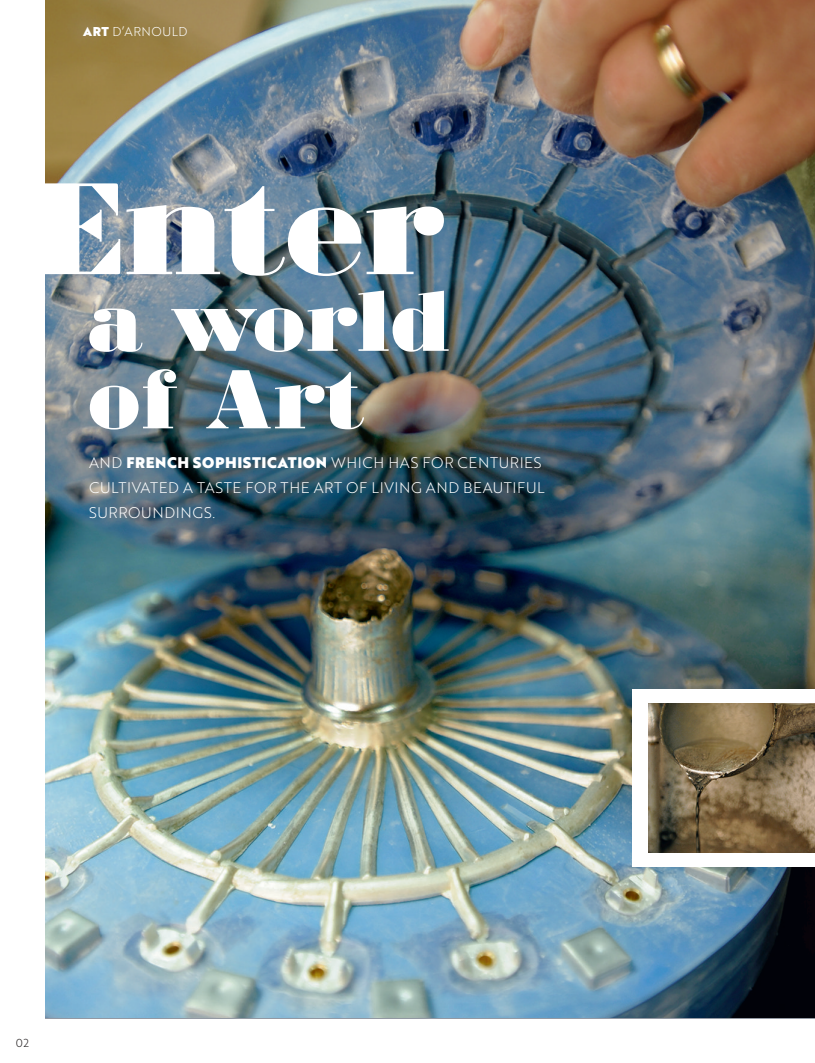
<style>
.page{position:relative;width:815px;height:1063px;background:#fff}
.page>*{position:absolute;margin:0;border:0;box-sizing:border-box;transform-origin:0 0}
.t1{font:135px "Bodoni Ultra FLF";color:#fff}
.t2{font:86.5px/77.5px "Bodoni Ultra FLF";color:#fff}
.t3{font:15px/25px "Brother 1816 Light";letter-spacing:.04em;color:#fff}
.t4{font:12.5px "Brother 1816 Light";letter-spacing:.04em;color:#fff}
.t5{font:11.25px "Brother 1816 Light";color:#231f20}
.s1{font-family:"Brother 1816 Black"}
</style>
<div class="page">
<img style="left:45px;top:0;width:770px;height:1018px">
<div style="left:633px;top:689px;width:182px;height:177px;background:#fff"></div>
<img style="left:649px;top:703px;width:166px;height:149px">
<p class="t4" style="left:83px;top:22px;width:106px"><span class="s1">ART</span> D’ARNOULD</p>
<h1 class="t1" style="left:35px;top:152px;width:409px">Enter</h1>
<h2 class="t2" style="left:88px;top:285px;width:363px">a world of Art</h2>
<p class="t3" style="left:89px;top:449px;width:457px">AND <span class="s1">FRENCH SOPHISTICATION</span> WHICH HAS FOR CENTURIES<br>CULTIVATED A TASTE FOR THE ART OF LIVING AND BEAUTIFUL<br>SURROUNDINGS.</p>
<p class="t5" style="left:16px;top:1035px;width:15px">02</p>
</div>
